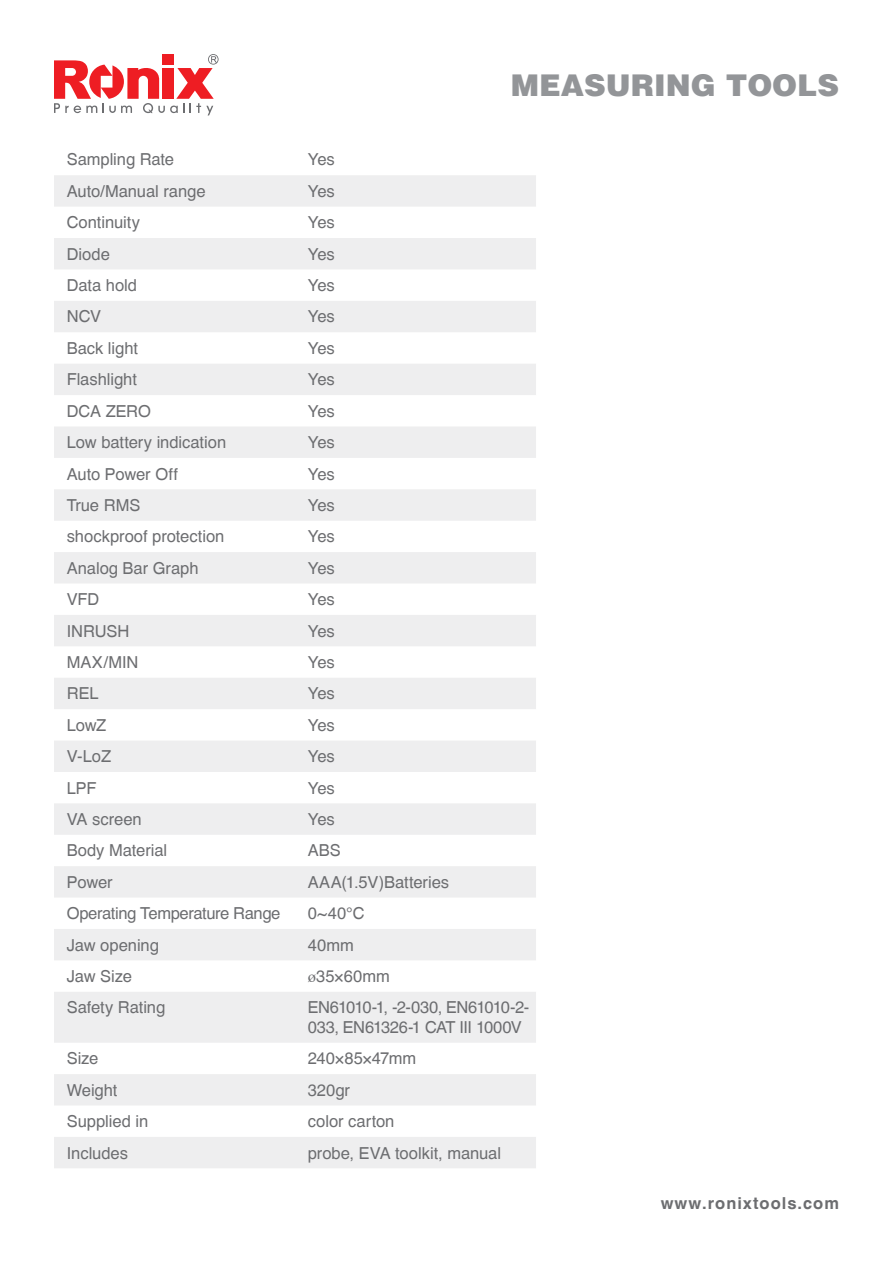
<style>
.page{position:relative;width:893px;height:1263px;background:#fff}
.page>*{position:absolute;margin:0;border:0;box-sizing:border-box;transform-origin:0 0}
.t1{font:900 30px "Helvetica LT";color:#939598}
.t2{font:16.5px "Helvetica CE";letter-spacing:-.005em;color:#6c6d70}
.t3{font:16.5px/19.5px "Helvetica CE";letter-spacing:-.04em;color:#6c6d70}
.t4{font:16.5px "Helvetica CE";letter-spacing:-.025em;color:#6c6d70}
.t5{font:700 16.5px "Helvetica CE";letter-spacing:.06em;color:#6c6d70}
.s1{font-family:"Times New Roman"}
</style>
<div class="page">
<svg style="left:54px;top:54px;width:165px;height:61px"></svg>
<div style="left:163px;top:54px;width:11px;height:11px;background:#ee1d23"></div>
<svg style="left:54px;top:175px;width:482px;height:993px;fill:#eeeeef"></svg>
<h1 class="t1" style="left:511px;top:65px;width:330px">MEASURING TOOLS</h1>
<p class="t2" style="left:67px;top:150px;width:109px">Sampling Rate</p>
<p class="t2" style="left:308px;top:150px;width:29px">Yes</p>
<p class="t2" style="left:67px;top:181px;width:140px">Auto/Manual range</p>
<p class="t2" style="left:308px;top:181px;width:29px">Yes</p>
<p class="t2" style="left:67px;top:213px;width:75px">Continuity</p>
<p class="t2" style="left:308px;top:213px;width:29px">Yes</p>
<p class="t2" style="left:67px;top:244px;width:45px">Diode</p>
<p class="t2" style="left:308px;top:244px;width:29px">Yes</p>
<p class="t2" style="left:67px;top:276px;width:72px">Data hold</p>
<p class="t2" style="left:308px;top:276px;width:29px">Yes</p>
<p class="t2" style="left:67px;top:307px;width:36px">NCV</p>
<p class="t2" style="left:308px;top:307px;width:29px">Yes</p>
<p class="t2" style="left:67px;top:338px;width:73px">Back light</p>
<p class="t2" style="left:308px;top:338px;width:29px">Yes</p>
<p class="t2" style="left:67px;top:370px;width:72px">Flashlight</p>
<p class="t2" style="left:308px;top:370px;width:29px">Yes</p>
<p class="t2" style="left:67px;top:401px;width:86px">DCA ZERO</p>
<p class="t2" style="left:308px;top:401px;width:29px">Yes</p>
<p class="t2" style="left:67px;top:433px;width:161px">Low battery indication</p>
<p class="t2" style="left:308px;top:433px;width:29px">Yes</p>
<p class="t2" style="left:67px;top:464px;width:113px">Auto Power Off</p>
<p class="t2" style="left:308px;top:464px;width:29px">Yes</p>
<p class="t2" style="left:67px;top:495px;width:75px">True RMS</p>
<p class="t2" style="left:308px;top:495px;width:29px">Yes</p>
<p class="t2" style="left:67px;top:527px;width:159px">shockproof protection</p>
<p class="t2" style="left:308px;top:527px;width:29px">Yes</p>
<p class="t2" style="left:67px;top:558px;width:133px">Analog Bar Graph</p>
<p class="t2" style="left:308px;top:558px;width:29px">Yes</p>
<p class="t2" style="left:67px;top:590px;width:34px">VFD</p>
<p class="t2" style="left:308px;top:590px;width:29px">Yes</p>
<p class="t2" style="left:67px;top:621px;width:64px">INRUSH</p>
<p class="t2" style="left:308px;top:621px;width:29px">Yes</p>
<p class="t2" style="left:67px;top:652px;width:73px">MAX/MIN</p>
<p class="t2" style="left:308px;top:652px;width:29px">Yes</p>
<p class="t2" style="left:67px;top:684px;width:33px">REL</p>
<p class="t2" style="left:308px;top:684px;width:29px">Yes</p>
<p class="t2" style="left:67px;top:715px;width:41px">LowZ</p>
<p class="t2" style="left:308px;top:715px;width:29px">Yes</p>
<p class="t2" style="left:67px;top:747px;width:46px">V-LoZ</p>
<p class="t2" style="left:308px;top:747px;width:29px">Yes</p>
<p class="t2" style="left:67px;top:778px;width:31px">LPF</p>
<p class="t2" style="left:308px;top:778px;width:29px">Yes</p>
<p class="t2" style="left:67px;top:809px;width:76px">VA screen</p>
<p class="t2" style="left:308px;top:809px;width:29px">Yes</p>
<p class="t2" style="left:67px;top:841px;width:102px">Body Material</p>
<p class="t2" style="left:308px;top:841px;width:34px">ABS</p>
<p class="t2" style="left:67px;top:872px;width:47px">Power</p>
<p class="t2" style="left:308px;top:872px;width:143px">AAA(1.5V)Batteries</p>
<p class="t4" style="left:67px;top:904px;width:215px">Operating Temperature Range</p>
<p class="t2" style="left:308px;top:904px;width:58px">0~40°C</p>
<p class="t2" style="left:67px;top:935px;width:94px">Jaw opening</p>
<p class="t2" style="left:308px;top:935px;width:48px">40mm</p>
<p class="t2" style="left:67px;top:967px;width:67px">Jaw Size</p>
<p class="t2" style="left:308px;top:967px;width:84px"><span class="s1">ø</span>35×60mm</p>
<p class="t2" style="left:67px;top:998px;width:100px">Safety Rating</p>
<p class="t3" style="left:308px;top:998px;width:223px">EN61010-1, -2-030, EN61010-2-<br>033, EN61326-1 CAT III 1000V</p>
<p class="t2" style="left:67px;top:1049px;width:33px">Size</p>
<p class="t2" style="left:308px;top:1049px;width:110px">240×85×47mm</p>
<p class="t2" style="left:67px;top:1080px;width:52px">Weight</p>
<p class="t2" style="left:308px;top:1080px;width:44px">320gr</p>
<p class="t2" style="left:67px;top:1112px;width:83px">Supplied in</p>
<p class="t2" style="left:308px;top:1112px;width:88px">color carton</p>
<p class="t2" style="left:67px;top:1143px;width:63px">Includes</p>
<p class="t2" style="left:308px;top:1143px;width:195px">probe, EVA toolkit, manual</p>
<p class="t5" style="left:661px;top:1193px;width:180px">www.ronixtools.com</p>
</div>
